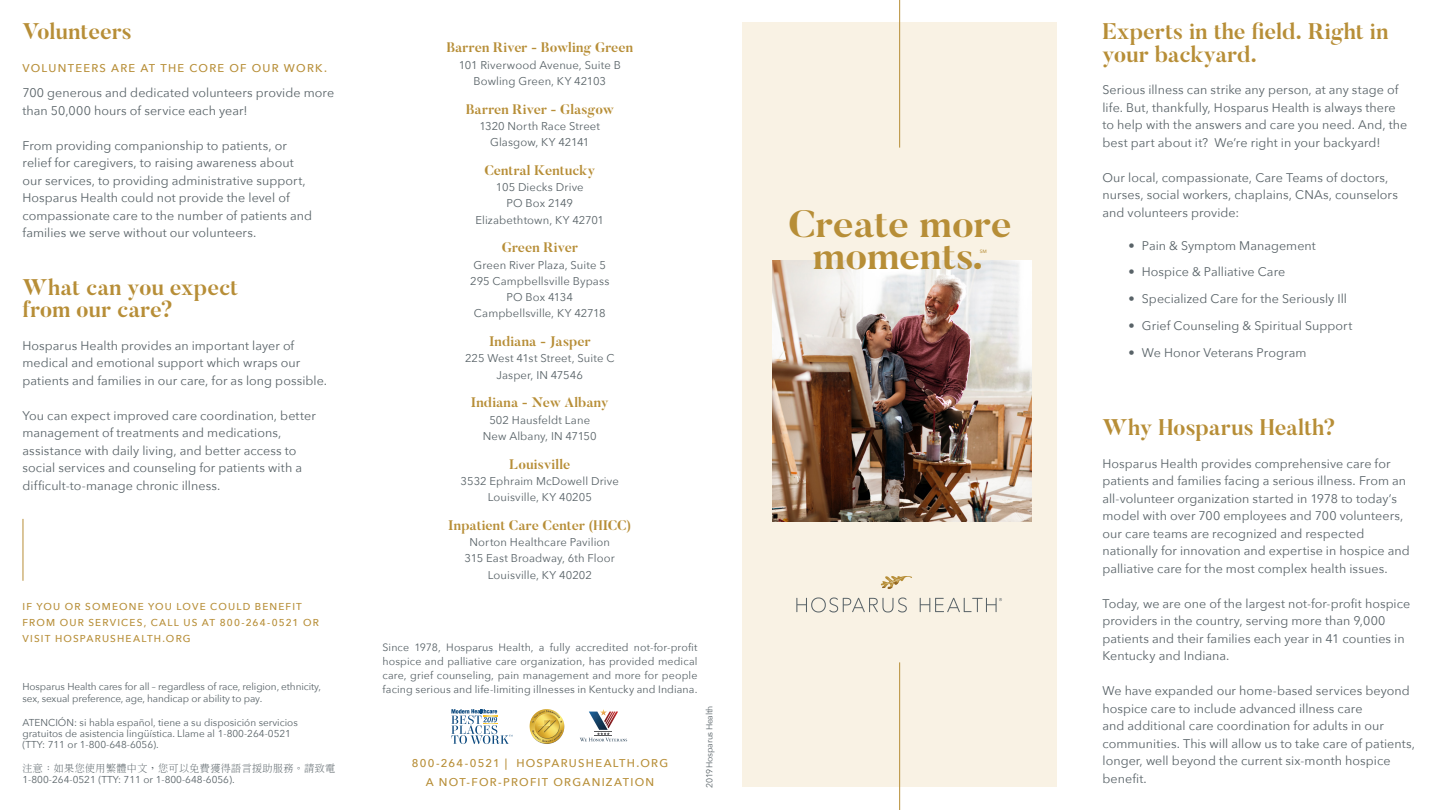
<style>
.page{position:relative;width:1440px;height:810px;background:#fff}
.page>*{position:absolute;margin:0;border:0;box-sizing:border-box;transform-origin:0 0}
.t1{font:700 37.75px/32.5px "Butler";letter-spacing:-.005em;color:#b78e37;text-align:center;scale:1.06 1}
.t2{font:700 22.5px/22.5px "Butler";color:#b78e37}
.Body_Copy{font:700 13.75px "Butler";letter-spacing:.005em;color:#b78e37}
.t3{font:12.5px/17.5px "Avenir Next";letter-spacing:.005em;color:#586267}
.Body_Copy-2{font:11.25px "Avenir Next";letter-spacing:.01em;color:#586267}
.t4{font:500 11.25px "Avenir Next";letter-spacing:.115em;color:#b78e37}
.Body_Copy-3{font:11.25px "Avenir Next";letter-spacing:-.01em;color:#586267}
.t5{font:10.62px/13.8px "Avenir Next";letter-spacing:.01em;color:#586267;text-align:justify}
.t6{font:10px/11.2px "Avenir Next";color:#586267}
.t7{font:500 10px/16.2px "Avenir Next";letter-spacing:.12em;color:#b78e37}
.bullet{font:8.75px "Avenir Next";letter-spacing:-.03em;color:#586267}
.t8{font:6.25px "Avenir Next";color:#b78e37}
.s1{font-family:"Adobe Ming Std";font-weight:300}
</style>
<div class="page">
<div style="left:742px;top:22px;width:315px;height:765px;background:#f9f2e4"></div>
<svg style="left:796px;top:597px;width:111px;height:16px"></svg>
<svg style="left:920px;top:598px;width:82px;height:14px"></svg>
<svg style="left:881px;top:576px;width:31px;height:13px"></svg>
<hr style="left:899px;top:662px;width:1px;height:148px;background:#b78e37">
<img style="left:772px;top:260px;width:260px;height:262px">
<hr style="left:899px;top:0;width:1px;height:148px;background:#b78e37">
<img style="left:529px;top:709px;width:17px;height:27px">
<svg style="left:580px;top:709px;width:47px;height:32px"></svg>
<svg style="left:451px;top:709px;width:62px;height:35px"></svg>
<hr style="left:22px;top:519px;width:1px;height:62px;background:#b78e37">
<p class="t2" style="left:22px;top:20px;width:111px">Volunteers</p>
<p class="t4" style="left:22px;top:59px;width:306px">VOLUNTEERS ARE AT THE CORE OF OUR WORK.</p>
<p class="t3" style="left:22px;top:84px;width:313px">700 generous and dedicated volunteers provide more than 50,000 hours of service each year!</p>
<p class="t3" style="left:22px;top:136px;width:291px">From providing companionship to patients, or relief for caregivers, to raising awareness about our services, to providing administrative support, Hosparus Health could not provide the level of compassionate care to the number of patients and families we serve without our volunteers.</p>
<p class="t2" style="left:22px;top:276px;width:217px">What can you expect from our care?</p>
<p class="t3" style="left:22px;top:336px;width:306px">Hosparus Health provides an important layer of medical and emotional support which wraps our patients and families in our care, for as long possible.</p>
<p class="t3" style="left:22px;top:406px;width:295px">You can expect improved care coordination, better management of treatments and medications, assistance with daily living, and better access to social services and counseling for patients with a difficult-to-manage chronic illness.</p>
<p class="t7" style="left:22px;top:598px;width:298px">IF YOU OR SOMEONE YOU LOVE COULD BENEFIT<br>FROM OUR SERVICES, CALL US AT 800-264-0521 OR<br>VISIT HOSPARUSHEALTH.ORG</p>
<p class="t6" style="left:22px;top:680px;width:300px;line-height:11.9px">Hosparus Health cares for all – regardless of race, religion, ethnicity, sex, sexual preference, age, handicap or ability to pay.</p>
<p class="t6" style="left:22px;top:716px;width:277px">ATENCIÓN: si habla español, tiene a su disposición servicios gratuitos de asistencia lingüística. Llame al 1-800-264-0521 (TTY: 711 or 1-800-648-6056).</p>
<p class="t6" style="left:22px;top:762px;width:314px"><span class="s1">注意：如果您使用繁體中文，您可以免費獲得語言援助服務。請致電<br></span>1-800-264-0521 (TTY: 711 or 1-800-648-6056).</p>
<p class="Body_Copy" style="left:446px;top:39px;width:188px">Barren River - Bowling Green</p>
<p class="Body_Copy-2" style="left:459px;top:55px;width:164px">101 Riverwood Avenue, Suite B</p>
<p class="Body_Copy-2" style="left:474px;top:72px;width:134px">Bowling Green, KY 42103</p>
<p class="Body_Copy" style="left:466px;top:100px;width:150px">Barren River - Glasgow</p>
<p class="Body_Copy-2" style="left:479px;top:117px;width:122px">1320 North Race Street</p>
<p class="Body_Copy-2" style="left:490px;top:133px;width:101px">Glasgow, KY 42141</p>
<p class="Body_Copy" style="left:484px;top:161px;width:112px">Central Kentucky</p>
<p class="Body_Copy-2" style="left:496px;top:178px;width:89px">105 Diecks Drive</p>
<p class="Body_Copy-3" style="left:507px;top:194px;width:68px">PO Box 2149</p>
<p class="Body_Copy-2" style="left:475px;top:210px;width:130px">Elizabethtown, KY 42701</p>
<p class="Body_Copy" style="left:502px;top:239px;width:78px">Green River</p>
<p class="Body_Copy-2" style="left:474px;top:255px;width:134px">Green River Plaza, Suite 5</p>
<p class="Body_Copy-2" style="left:470px;top:272px;width:141px">295 Campbellsville Bypass</p>
<p class="Body_Copy-2" style="left:507px;top:288px;width:68px">PO Box 4134</p>
<p class="Body_Copy-2" style="left:474px;top:304px;width:133px">Campbellsville, KY 42718</p>
<p class="Body_Copy" style="left:489px;top:333px;width:103px">Indiana - Jasper</p>
<p class="Body_Copy-2" style="left:465px;top:349px;width:151px">225 West 41st Street, Suite C</p>
<p class="Body_Copy-2" style="left:496px;top:365px;width:88px">Jasper, IN 47546</p>
<p class="Body_Copy" style="left:471px;top:394px;width:139px">Indiana - New Albany</p>
<p class="Body_Copy-2" style="left:489px;top:410px;width:102px">502 Hausfeldt Lane</p>
<p class="Body_Copy-2" style="left:483px;top:427px;width:115px">New Albany, IN 47150</p>
<p class="Body_Copy" style="left:509px;top:455px;width:62px">Louisville</p>
<p class="Body_Copy-2" style="left:461px;top:472px;width:160px">3532 Ephraim McDowell Drive</p>
<p class="Body_Copy-2" style="left:488px;top:488px;width:106px">Louisville, KY 40205</p>
<p class="Body_Copy" style="left:448px;top:516px;width:185px">Inpatient Care Center (HICC)</p>
<p class="Body_Copy-2" style="left:470px;top:533px;width:142px">Norton Healthcare Pavilion</p>
<p class="Body_Copy-2" style="left:465px;top:549px;width:152px">315 East Broadway, 6th Floor</p>
<p class="Body_Copy-2" style="left:488px;top:565px;width:106px">Louisville, KY 40202</p>
<p class="t5" style="left:382px;top:640px;width:317px">Since 1978, Hosparus Health, a fully accredited not-for-profit hospice and palliative care organization, has provided medical care, grief counseling, pain management and more for people facing serious and life-limiting illnesses in Kentucky and Indiana.</p>
<p class="t4" style="left:412px;top:754px;width:258px">800-264-0521 | HOSPARUSHEALTH.ORG</p>
<p class="t4" style="left:426px;top:773px;width:230px">A NOT-FOR-PROFIT ORGANIZATION</p>
<p class="bullet" style="left:702px;top:788px;width:84px;rotate:-90deg">2019 Hosparus Health</p>
<p class="t1" style="left:788px;top:208px;width:212px">Create more moments.</p>
<p class="t8" style="left:980px;top:246px;width:9px">sm</p>
<p class="t2" style="left:1102px;top:20px;width:288px">Experts in the field. Right in your backyard.</p>
<p class="t3" style="left:1102px;top:80px;width:306px">Serious illness can strike any person, at any stage of life. But, thankfully, Hosparus Health is always there to help with the answers and care you need. And, the best part about it? We’re right in your backyard!</p>
<p class="t3" style="left:1102px;top:168px;width:297px">Our local, compassionate, Care Teams of doctors, nurses, social workers, chaplains, CNAs, counselors and volunteers provide:</p>
<p class="t3" style="left:1128px;top:236px;width:189px">• Pain &amp; Symptom Management</p>
<p class="t3" style="left:1128px;top:263px;width:158px">• Hospice &amp; Palliative Care</p>
<p class="t3" style="left:1128px;top:290px;width:220px">• Specialized Care for the Seriously Ill</p>
<p class="t3" style="left:1128px;top:316px;width:225px">• Grief Counseling &amp; Spiritual Support</p>
<p class="t3" style="left:1128px;top:343px;width:180px">• We Honor Veterans Program</p>
<p class="t2" style="left:1102px;top:417px;width:235px">Why Hosparus Health?</p>
<p class="t3" style="left:1102px;top:454px;width:309px">Hosparus Health provides comprehensive care for patients and families facing a serious illness. From an all-volunteer organization started in 1978 to today’s model with over 700 employees and 700 volunteers, our care teams are recognized and respected nationally for innovation and expertise in hospice and palliative care for the most complex health issues.</p>
<p class="t3" style="left:1102px;top:594px;width:309px">Today, we are one of the largest not-for-profit hospice providers in the country, serving more than 9,000 patients and their families each year in 41 counties in Kentucky and Indiana.</p>
<p class="t3" style="left:1102px;top:682px;width:314px">We have expanded our home-based services beyond hospice care to include advanced illness care<br>and additional care coordination for adults in our communities. This will allow us to take care of patients, longer, well beyond the current six-month hospice benefit.</p>
</div>
